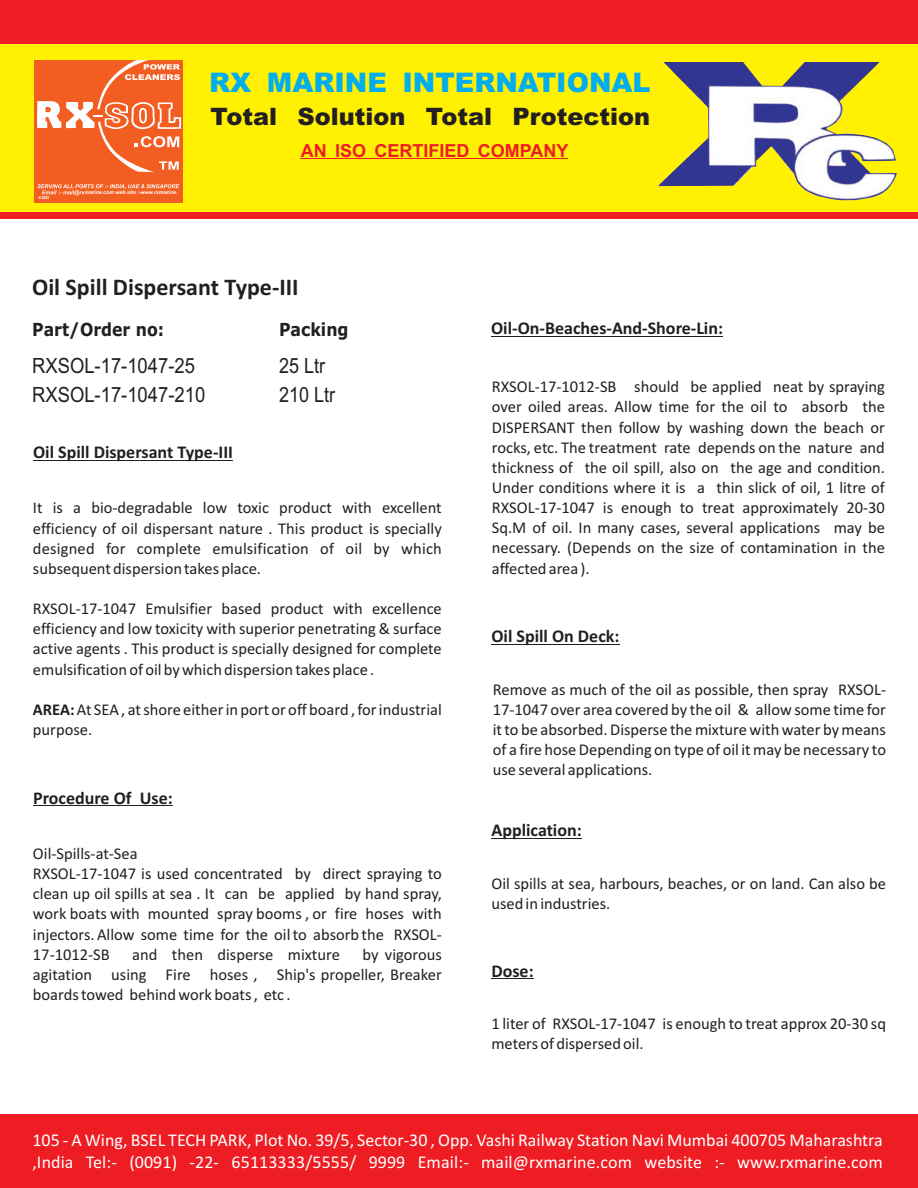
<style>
.page{position:relative;width:918px;height:1188px;background:#fff}
.page>*{position:absolute;margin:0;border:0;box-sizing:border-box;transform-origin:0 0}
.t1{font:900 27px "Arial";color:#00aeef}
.t2{font:900 24px "Arial";color:#231f20}
.t3{font:700 24px "Calibri";color:#231f20}
.t4{font:21px/28.7px "Arial";color:#231f20;scale:.88 1}
.t5{font:21px/28.7px "Arial";color:#231f20;scale:.86 1}
.t6{font:18px/21.9px "Calibri";color:#fff}
.t7{font:700 18px "Calibri";color:#231f20}
.t8{font:700 18px "Arial";color:#ee1d23}
.t9{font:700 18px "Verdana";color:#231f20;scale:.87 1}
.t10{font:700 18px "Verdana";color:#231f20;scale:.88 1}
.t11{font:16.5px/20.1px "Calibri";color:#231f20;text-align:justify}
.t12{font:italic 700 5.25px "Arial";color:#fff}
.s1{font-weight:700}
</style>
<div class="page">
<div style="left:0;top:44px;width:918px;height:168px;background:#fff101"></div>
<img style="left:659px;top:63px;width:238px;height:137px">
<div style="left:0;top:1114px;width:918px;height:74px;background:#ee1d23"></div>
<div style="left:35px;top:60px;width:148px;height:143px;background:#f25d21"></div>
<svg style="left:37px;top:60px;width:144px;height:135px"></svg>
<hr style="left:301px;top:158px;width:267px;height:1px;background:#ee1d23">
<div style="left:0;top:1px;width:918px;height:43px;background:#ee1d23"></div>
<div style="left:0;top:213px;width:918px;height:6px;background:#ee1d23"></div>
<hr style="left:33px;top:460px;width:200px;height:1px;background:#231f20">
<hr style="left:33px;top:805px;width:140px;height:1px;background:#231f20">
<hr style="left:491px;top:336px;width:227px;height:1px;background:#231f20">
<hr style="left:491px;top:644px;width:124px;height:1px;background:#231f20">
<hr style="left:491px;top:838px;width:86px;height:1px;background:#231f20">
<hr style="left:491px;top:978px;width:38px;height:1px;background:#231f20">
<h1 class="t1" style="left:209px;top:73px;width:443px">RX MARINE INTERNATIONAL</h1>
<h2 class="t2" style="left:211px;top:108px;width:441px">Total Solution Total Protection</h2>
<p class="t12" style="left:38px;top:195px;width:12px">com</p>
<p class="t12" style="left:85px;top:190px;width:94px">marine.com web site :-www.rxmarine.</p>
<p class="t8" style="left:301px;top:143px;width:269px">AN ISO CERTIFIED COMPANY</p>
<h2 class="t3" style="left:32px;top:277px;width:268px">Oil Spill Dispersant Type-III</h2>
<p class="t9" style="left:32px;top:323px;width:153px">Part/Order no:</p>
<p class="t10" style="left:279px;top:323px;width:81px">Packing</p>
<p class="t4" style="left:32px;top:353px;width:198px">RXSOL-17-1047-25<br>RXSOL-17-1047-210</p>
<p class="t5" style="left:279px;top:353px;width:67px">25 Ltr<br>210 Ltr</p>
<p class="t7" style="left:33px;top:445px;width:201px">Oil Spill Dispersant Type-III</p>
<p class="t11" style="left:33px;top:499px;width:410px">It is a bio-degradable low toxic product with excellent efficiency of oil dispersant nature . This product is specially designed for complete emulsification of oil by which subsequent dispersion takes place.</p>
<p class="t11" style="left:33px;top:600px;width:410px">RXSOL-17-1047 Emulsifier based product with excellence efficiency and low toxicity with superior penetrating &amp; surface active agents . This product is specially designed for complete emulsification of oil by which dispersion takes place .</p>
<p class="t11" style="left:33px;top:701px;width:410px"><span class="s1">AREA:</span>At SEA , at shore either in port or off board , for industrial purpose.</p>
<p class="t7" style="left:33px;top:790px;width:141px">Procedure Of Use:</p>
<p class="t11" style="left:33px;top:845px;width:410px;text-align:left">Oil-Spills-at-Sea<br>RXSOL-17-1047 is used concentrated by direct spraying to clean up oil spills at sea . It can be applied by hand spray, work boats with mounted spray booms , or fire hoses with injectors. Allow some time for the oil to absorb the RXSOL-17-1012-SB</p>
<p class="t11" style="left:33px;top:946px;width:410px;text-indent:329px">by vigorous agitation using Fire hoses , Ship's propeller, Breaker boards towed behind work boats , etc .</p>
<p class="t11" style="left:132px;top:946px;width:209px">and then disperse mixture</p>
<p class="t7" style="left:491px;top:321px;width:233px">Oil-On-Beaches-And-Shore-Lin:</p>
<p class="t11" style="left:492px;top:378px;width:395px">RXSOL-17-1012-SB should be applied neat by spraying over oiled areas. Allow time for the oil to absorb the DISPERSANT then follow by washing down the beach or rocks, etc. The treatment rate depends on the nature and thickness of the oil spill, also on the age and condition.<br>Under conditions where it is a thin slick of oil, 1 litre of RXSOL-17-1047 is enough to treat approximately 20-30<br>Sq.M of oil. In many cases, several applications may be necessary. (Depends on the size of contamination in the affected area ).</p>
<p class="t7" style="left:491px;top:628px;width:130px">Oil Spill On Deck:</p>
<p class="t11" style="left:493px;top:680px;width:395px">Remove as much of the oil as possible, then spray RXSOL-17-1047 over area covered by the oil &amp; allow some time for it to be absorbed. Disperse the mixture with water by means of a fire hose Depending on type of oil it may be necessary to use several applications.</p>
<p class="t7" style="left:491px;top:823px;width:92px">Application:</p>
<p class="t11" style="left:491px;top:875px;width:396px">Oil spills at sea, harbours, beaches, or on land. Can also be used in industries.</p>
<p class="t7" style="left:491px;top:963px;width:44px">Dose:</p>
<p class="t11" style="left:491px;top:1015px;width:396px">1 liter of RXSOL-17-1047 is enough to treat approx 20-30 sq meters of dispersed oil.</p>
<p class="t6" style="left:32px;top:1130px;width:852px">105 - A Wing, BSEL TECH PARK, Plot No. 39/5, Sector-30 , Opp. Vashi Railway Station Navi Mumbai 400705 Maharashtra ,India Tel:- (0091) -22- 65113333/5555/ 9999 Email:- mail@rxmarine.com website :- www.rxmarine.com</p>
</div>
